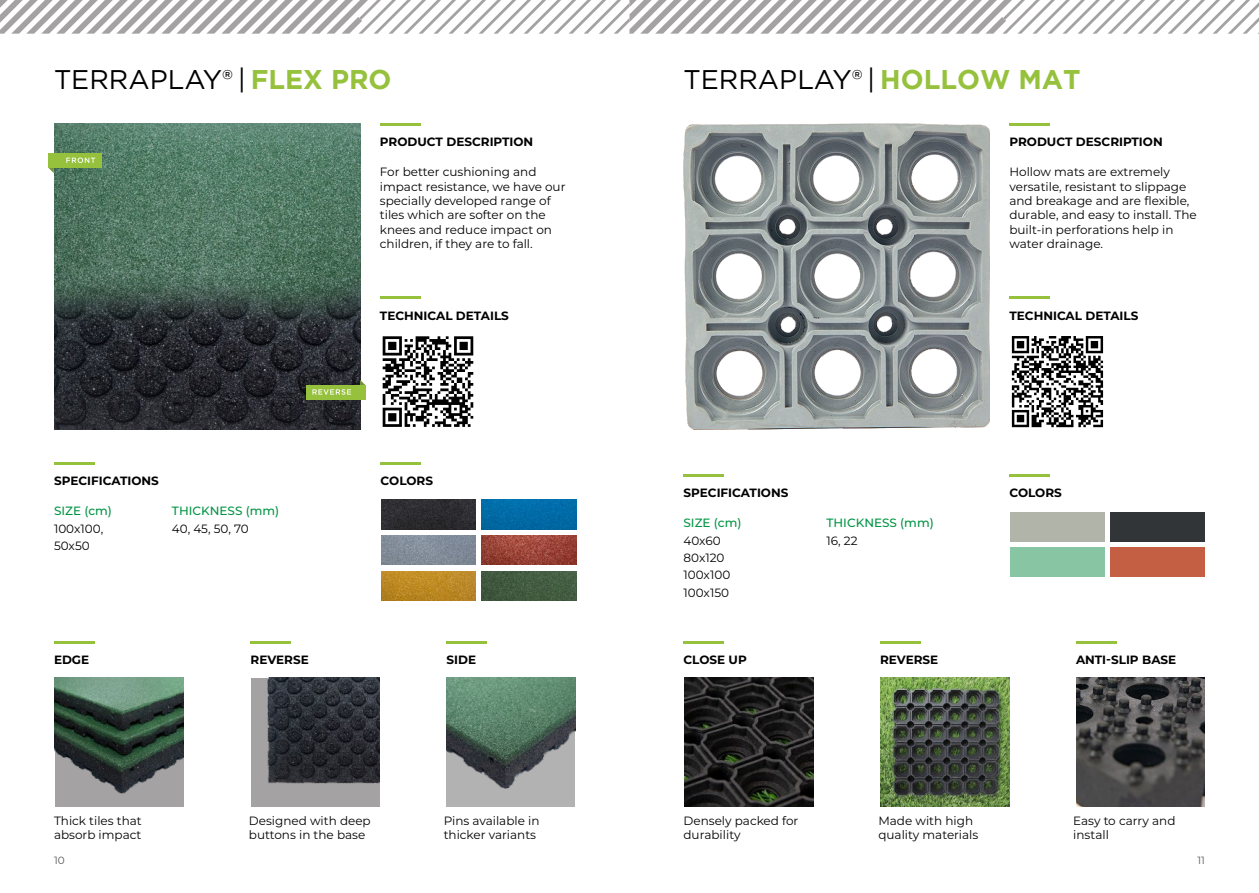
<style>
.page{position:relative;width:1259px;height:893px;background:#fff}
.page>*{position:absolute;margin:0;border:0;box-sizing:border-box;transform-origin:0 0}
.t1{font:27px "Gotham";color:#000}
.Body_text{font:12px/14.4px "Montserrat";color:#000}
.t2{font:700 12px "Montserrat";color:#000}
.t3{font:500 12px "Montserrat";color:#009444}
.t4{font:10.5px "Montserrat";color:#58595b}
.s1{font-weight:700;color:#96c13d}
</style>
<div class="page">
<img style="left:54px;top:123px;width:306px;height:307px">
<img style="left:683px;top:123px;width:307px;height:307px">
<hr style="left:1009px;top:123px;width:40px;height:3px;background:#96c13d">
<hr style="left:380px;top:123px;width:40px;height:3px;background:#96c13d">
<hr style="left:54px;top:641px;width:40px;height:3px;background:#96c13d">
<img style="left:55px;top:678px;width:129px;height:129px">
<hr style="left:251px;top:641px;width:40px;height:3px;background:#96c13d">
<div style="left:251px;top:678px;width:128px;height:129px;background:#a5a2a3"></div>
<img style="left:267px;top:678px;width:112px;height:106px">
<hr style="left:446px;top:641px;width:41px;height:3px;background:#96c13d">
<img style="left:446px;top:678px;width:129px;height:129px">
<hr style="left:683px;top:641px;width:40px;height:3px;background:#96c13d">
<img style="left:684px;top:678px;width:129px;height:129px">
<hr style="left:880px;top:641px;width:40px;height:3px;background:#96c13d">
<img style="left:880px;top:678px;width:129px;height:129px">
<hr style="left:1076px;top:641px;width:40px;height:3px;background:#96c13d">
<img style="left:1076px;top:678px;width:129px;height:129px">
<hr style="left:380px;top:297px;width:40px;height:2px;background:#96c13d">
<svg style="left:382px;top:336px;width:92px;height:91px"></svg>
<svg style="left:383px;top:336px;width:90px;height:91px"></svg>
<hr style="left:1009px;top:297px;width:40px;height:2px;background:#96c13d">
<svg style="left:1011px;top:336px;width:93px;height:92px"></svg>
<svg style="left:1012px;top:336px;width:91px;height:91px"></svg>
<hr style="left:54px;top:462px;width:40px;height:3px;background:#96c13d">
<svg style="left:360px;top:380px;width:5px;height:5px"></svg>
<div style="left:306px;top:385px;width:59px;height:15px;background:#96c13d"></div>
<svg style="left:312px;top:389px;width:39px;height:6px"></svg>
<svg style="left:49px;top:168px;width:5px;height:5px"></svg>
<div style="left:49px;top:153px;width:53px;height:15px;background:#96c13d"></div>
<svg style="left:66px;top:158px;width:29px;height:5px"></svg>
<hr style="left:683px;top:474px;width:40px;height:2px;background:#96c13d">
<div style="left:1010px;top:512px;width:94px;height:29px;background:#b1b4a9"></div>
<div style="left:1010px;top:547px;width:94px;height:30px;background:#88c5a2"></div>
<div style="left:1110px;top:512px;width:95px;height:29px;background:#323537"></div>
<div style="left:1110px;top:547px;width:95px;height:30px;background:#c45f43"></div>
<hr style="left:1009px;top:474px;width:40px;height:3px;background:#96c13d">
<hr style="left:380px;top:462px;width:41px;height:3px;background:#96c13d">
<img style="left:381px;top:500px;width:94px;height:29px">
<img style="left:381px;top:535px;width:94px;height:30px">
<img style="left:482px;top:500px;width:94px;height:29px">
<img style="left:482px;top:535px;width:94px;height:30px">
<img style="left:381px;top:571px;width:94px;height:30px">
<img style="left:482px;top:571px;width:94px;height:30px">
<svg style="left:0;top:0;width:1259px;height:34px"></svg>
<p class="t1" style="left:54px;top:62px;width:339px">TERRAPLAY® | <span class="s1">FLEX PRO</span></p>
<p class="t1" style="left:683px;top:62px;width:399px">TERRAPLAY® | <span class="s1">HOLLOW MAT</span></p>
<p class="t2" style="left:380px;top:133px;width:155px">PRODUCT DESCRIPTION</p>
<p class="t2" style="left:1009px;top:133px;width:155px">PRODUCT DESCRIPTION</p>
<p class="Body_text" style="left:380px;top:164px;width:187px">For better cushioning and impact resistance, we have our specially developed range of tiles which are softer on the knees and reduce impact on children, if they are to fall.</p>
<p class="Body_text" style="left:1009px;top:164px;width:189px">Hollow mats are extremely versatile, resistant to slippage and breakage and are flexible, durable, and easy to install. The built-in perforations help in water drainage.</p>
<p class="t2" style="left:54px;top:472px;width:106px">SPECIFICATIONS</p>
<p class="t3" style="left:54px;top:502px;width:59px">SIZE (cm)</p>
<p class="Body_text" style="left:54px;top:521px;width:51px">100x100,</p>
<p class="Body_text" style="left:54px;top:538px;width:37px">50x50</p>
<p class="t3" style="left:172px;top:502px;width:109px">THICKNESS (mm)</p>
<p class="Body_text" style="left:172px;top:521px;width:78px">40, 45, 50, 70</p>
<p class="t2" style="left:380px;top:307px;width:130px">TECHNICAL DETAILS</p>
<p class="t2" style="left:1009px;top:307px;width:130px">TECHNICAL DETAILS</p>
<p class="t2" style="left:380px;top:472px;width:54px">COLORS</p>
<p class="t2" style="left:683px;top:484px;width:106px">SPECIFICATIONS</p>
<p class="t3" style="left:683px;top:514px;width:59px">SIZE (cm)</p>
<p class="Body_text" style="left:683px;top:533px;width:39px">40x60</p>
<p class="Body_text" style="left:683px;top:550px;width:42px">80x120</p>
<p class="Body_text" style="left:683px;top:567px;width:48px">100x100</p>
<p class="Body_text" style="left:683px;top:585px;width:47px">100x150</p>
<p class="t3" style="left:826px;top:514px;width:109px">THICKNESS (mm)</p>
<p class="Body_text" style="left:826px;top:533px;width:33px">16, 22</p>
<p class="t2" style="left:1009px;top:484px;width:54px">COLORS</p>
<p class="t2" style="left:54px;top:651px;width:37px">EDGE</p>
<p class="t2" style="left:251px;top:651px;width:60px">REVERSE</p>
<p class="t2" style="left:446px;top:651px;width:31px">SIDE</p>
<p class="t2" style="left:683px;top:651px;width:65px">CLOSE UP</p>
<p class="t2" style="left:880px;top:651px;width:60px">REVERSE</p>
<p class="t2" style="left:1076px;top:651px;width:102px">ANTI-SLIP BASE</p>
<p class="Body_text" style="left:54px;top:813px;width:89px">Thick tiles that</p>
<p class="Body_text" style="left:54px;top:827px;width:89px">absorb impact</p>
<p class="Body_text" style="left:249px;top:813px;width:123px">Designed with deep</p>
<p class="Body_text" style="left:249px;top:827px;width:118px">buttons in the base</p>
<p class="Body_text" style="left:444px;top:813px;width:97px">Pins available in thicker variants</p>
<p class="Body_text" style="left:683px;top:813px;width:116px">Densely packed for</p>
<p class="Body_text" style="left:683px;top:827px;width:59px">durability</p>
<p class="Body_text" style="left:878px;top:813px;width:96px">Made with high</p>
<p class="Body_text" style="left:878px;top:827px;width:101px">quality materials</p>
<p class="Body_text" style="left:1073px;top:813px;width:104px">Easy to carry and</p>
<p class="Body_text" style="left:1073px;top:827px;width:37px">install</p>
<p class="t4" style="left:54px;top:853px;width:12px">10</p>
<p class="t4" style="left:1197px;top:853px;width:9px">11</p>
</div>
